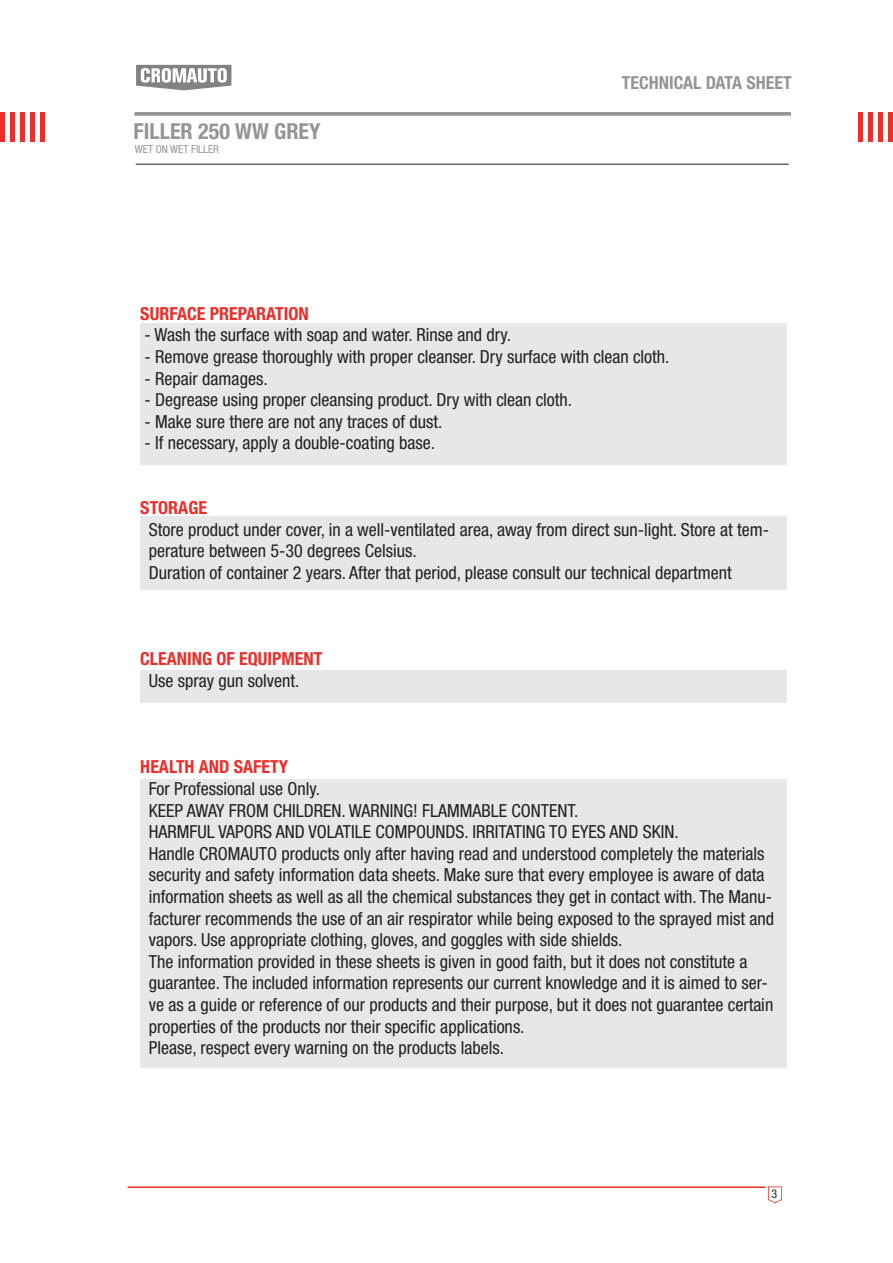
<style>
.page{position:relative;width:893px;height:1263px;background:#fff}
.page>*{position:absolute;margin:0;border:0;box-sizing:border-box;transform-origin:0 0}
.t1{font:700 condensed 22.05px "Helvetica Neue LT Std";color:#939598}
.t2{font:condensed 18px/21.6px "Helvetica Neue LT Std";color:#231f20}
.t3{font:700 condensed 18px "Helvetica Neue LT Std";color:#eb2e2a}
.t4{font:700 condensed 18px "Helvetica Neue LT Std";color:#939598}
.t5{font:condensed 12px "Helvetica Neue LT Std";color:#231f20}
.t6{font:condensed 11.1px "Helvetica Neue LT Std";color:#939598}
</style>
<div class="page">
<div style="left:140px;top:323px;width:647px;height:142px;background:#e6e7e9"></div>
<div style="left:140px;top:670px;width:647px;height:33px;background:#e6e7e9"></div>
<div style="left:140px;top:779px;width:647px;height:288px;background:#e6e7e9"></div>
<div style="left:140px;top:516px;width:647px;height:74px;background:#e6e7e9"></div>
<svg style="left:136px;top:65px;width:95px;height:25px"></svg>
<hr style="left:136px;top:164px;width:653px;height:1px;background:#231f20">
<svg style="left:134px;top:112px;width:657px;height:4px;background:#9b9d9f"></svg>
<div style="left:30px;top:112px;width:5px;height:29px;background:#eb2e2a"></div>
<div style="left:40px;top:112px;width:5px;height:29px;background:#eb2e2a"></div>
<div style="left:10px;top:112px;width:5px;height:30px;background:#eb2e2a"></div>
<div style="left:20px;top:112px;width:5px;height:30px;background:#eb2e2a"></div>
<div style="left:0;top:112px;width:5px;height:29px;background:#eb2e2a"></div>
<div style="left:878px;top:112px;width:5px;height:29px;background:#eb2e2a"></div>
<div style="left:888px;top:112px;width:5px;height:29px;background:#eb2e2a"></div>
<div style="left:858px;top:112px;width:5px;height:30px;background:#eb2e2a"></div>
<div style="left:868px;top:112px;width:5px;height:30px;background:#eb2e2a"></div>
<hr style="left:128px;top:1186px;width:637px;height:2px;background:#eb2e2a">
<svg style="left:768px;top:1186px;width:14px;height:17px"></svg>
<p class="t1" style="left:134px;top:117px;width:189px">FILLER 250 WW GREY</p>
<p class="t6" style="left:135px;top:143px;width:85px">WET ON WET FILLER</p>
<p class="t4" style="left:622px;top:72px;width:171px">TECHNICAL DATA SHEET</p>
<p class="t3" style="left:140px;top:302px;width:170px">SURFACE PREPARATION</p>
<p class="t2" style="left:145px;top:324px;width:368px">- Wash the surface with soap and water. Rinse and dry.</p>
<p class="t2" style="left:145px;top:346px;width:526px">- Remove grease thoroughly with proper cleanser. Dry surface with clean cloth.</p>
<p class="t2" style="left:145px;top:367px;width:125px">- Repair damages.</p>
<p class="t2" style="left:145px;top:389px;width:429px">- Degrease using proper cleansing product. Dry with clean cloth.</p>
<p class="t2" style="left:145px;top:410px;width:299px">- Make sure there are not any traces of dust.</p>
<p class="t2" style="left:145px;top:432px;width:292px">- If necessary, apply a double-coating base.</p>
<p class="t3" style="left:140px;top:497px;width:68px">STORAGE</p>
<p class="t2" style="left:149px;top:518px;width:622px">Store product under cover, in a well-ventilated area, away from direct sun-light. Store at tem&shy;perature between 5-30 degrees Celsius.</p>
<p class="t2" style="left:149px;top:562px;width:584px">Duration of container 2 years. After that period, please consult our technical department</p>
<p class="t3" style="left:140px;top:648px;width:184px">CLEANING OF EQUIPMENT</p>
<p class="t2" style="left:149px;top:670px;width:152px">Use spray gun solvent.</p>
<p class="t3" style="left:140px;top:756px;width:149px">HEALTH AND SAFETY</p>
<p class="t2" style="left:149px;top:778px;width:173px">For Professional use Only.</p>
<p class="t2" style="left:149px;top:799px;width:431px">KEEP AWAY FROM CHILDREN. WARNING! FLAMMABLE CONTENT.</p>
<p class="t2" style="left:149px;top:821px;width:531px">HARMFUL VAPORS AND VOLATILE COMPOUNDS. IRRITATING TO EYES AND SKIN.</p>
<p class="t2" style="left:149px;top:842px;width:627px">Handle CROMAUTO products only after having read and understood completely the materials security and safety information data sheets. Make sure that every employee is aware of data information sheets as well as all the chemical substances they get in contact with. The Manu&shy;facturer recommends the use of an air respirator while being exposed to the sprayed mist and vapors. Use appropriate clothing, gloves, and goggles with side shields.</p>
<p class="t2" style="left:149px;top:950px;width:626px">The information provided in these sheets is given in good faith, but it does not constitute a guarantee. The included information represents our current knowledge and it is aimed to ser&shy;ve as a guide or reference of our products and their purpose, but it does not guarantee certain properties of the products nor their specific applications.</p>
<p class="t2" style="left:149px;top:1037px;width:357px">Please, respect every warning on the products labels.</p>
<p class="t5" style="left:771px;top:1187px;width:7px">3</p>
</div>
